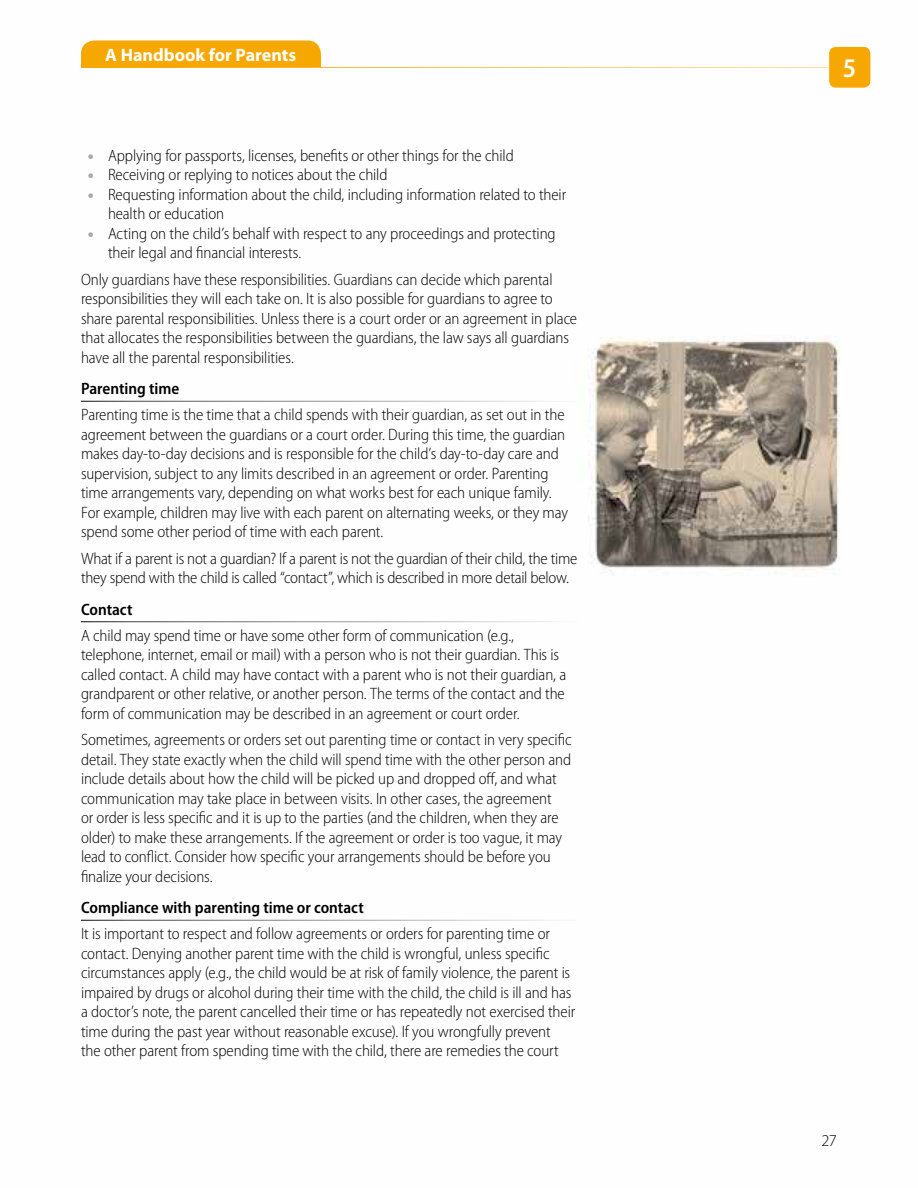
<style>
.page{position:relative;width:918px;height:1188px;background:#fff}
.page>*{position:absolute;margin:0;border:0;box-sizing:border-box;transform-origin:0 0}
.Head_-_A_-_Section_N{font:600 semi-condensed 27px "Myriad Pro";color:#fff}
.t1{font:700 18px "Myriad Pro";color:#fff}
.Text_-_Main{font:300 semi-condensed 16.5px/19.5px "Myriad Pro";letter-spacing:-.01em;color:#000}
.Head_-_C{font:600 semi-condensed 16.5px "Myriad Pro";color:#000}
.t2{font:300 16.5px "Myriad Pro";color:#000}
.s1{font-weight:900;font-stretch:normal;color:#a7a9ac}
</style>
<div class="page">
<img style="left:81px;top:46px;width:790px;height:874px">
<div style="left:81px;top:40px;width:240px;height:27px;background:#f7a800"></div>
<hr style="left:81px;top:67px;width:783px;height:1px;background:#fff">
<hr style="left:81px;top:401px;width:498px;height:1px;background:#fff">
<hr style="left:81px;top:621px;width:498px;height:1px;background:#fff">
<div style="left:829px;top:47px;width:41px;height:41px;background:#f7a800;border-radius:7px"></div>
<p class="t1" style="left:105px;top:45px;width:193px">A Handbook for Parents</p>
<p class="Text_-_Main" style="left:88px;top:146px;width:428px"><span class="s1">•</span> Applying for passports, licenses, benefits or other things for the child</p>
<p class="Text_-_Main" style="left:88px;top:165px;width:301px"><span class="s1">•</span> Receiving or replying to notices about the child</p>
<p class="Text_-_Main" style="left:108px;top:185px;width:460px;text-indent:-20px"><span class="s1">•</span> Requesting information about the child, including information related to their health or education</p>
<p class="Text_-_Main" style="left:108px;top:224px;width:449px;text-indent:-20px"><span class="s1">•</span> Acting on the child’s behalf with respect to any proceedings and protecting their legal and financial interests.</p>
<p class="Text_-_Main" style="left:81px;top:270px;width:498px">Only guardians have these responsibilities. Guardians can decide which parental responsibilities they will each take on. It is also possible for guardians to agree to share parental responsibilities. Unless there is a court order or an agreement in place that allocates the responsibilities between the guardians, the law says all guardians have all the parental responsibilities.</p>
<p class="Head_-_C" style="left:81px;top:380px;width:100px">Parenting time</p>
<p class="Text_-_Main" style="left:81px;top:405px;width:489px">Parenting time is the time that a child spends with their guardian, as set out in the agreement between the guardians or a court order. During this time, the guardian makes day-to-day decisions and is responsible for the child’s day-to-day care and supervision, subject to any limits described in an agreement or order. Parenting time arrangements vary, depending on what works best for each unique family.<br>For example, children may live with each parent on alternating weeks, or they may spend some other period of time with each parent.</p>
<p class="Text_-_Main" style="left:81px;top:549px;width:498px">What if a parent is not a guardian? If a parent is not the guardian of their child, the time they spend with the child is called “contact”, which is described in more detail below.</p>
<p class="Head_-_C" style="left:81px;top:600px;width:53px">Contact</p>
<p class="Text_-_Main" style="left:81px;top:626px;width:487px">A child may spend time or have some other form of communication (e.g., telephone, internet, email or mail) with a person who is not their guardian. This is called contact. A child may have contact with a parent who is not their guardian, a grandparent or other relative, or another person. The terms of the contact and the form of communication may be described in an agreement or court order.</p>
<p class="Text_-_Main" style="left:81px;top:730px;width:492px">Sometimes, agreements or orders set out parenting time or contact in very specific detail. They state exactly when the child will spend time with the other person and include details about how the child will be picked up and dropped off, and what communication may take place in between visits. In other cases, the agreement<br>or order is less specific and it is up to the parties (and the children, when they are older) to make these arrangements. If the agreement or order is too vague, it may lead to conflict. Consider how specific your arrangements should be before you finalize your decisions.</p>
<p class="Head_-_C" style="left:81px;top:899px;width:284px">Compliance with parenting time or contact</p>
<p class="Text_-_Main" style="left:81px;top:924px;width:496px">It is important to respect and follow agreements or orders for parenting time or contact. Denying another parent time with the child is wrongful, unless specific circumstances apply (e.g., the child would be at risk of family violence, the parent is impaired by drugs or alcohol during their time with the child, the child is ill and has a doctor’s note, the parent cancelled their time or has repeatedly not exercised their time during the past year without reasonable excuse). If you wrongfully prevent<br>the other parent from spending time with the child, there are remedies the court</p>
<p class="Head_-_A_-_Section_N" style="left:843px;top:53px;width:15px">5</p>
<p class="t2" style="left:822px;top:1132px;width:17px">27</p>
</div>
